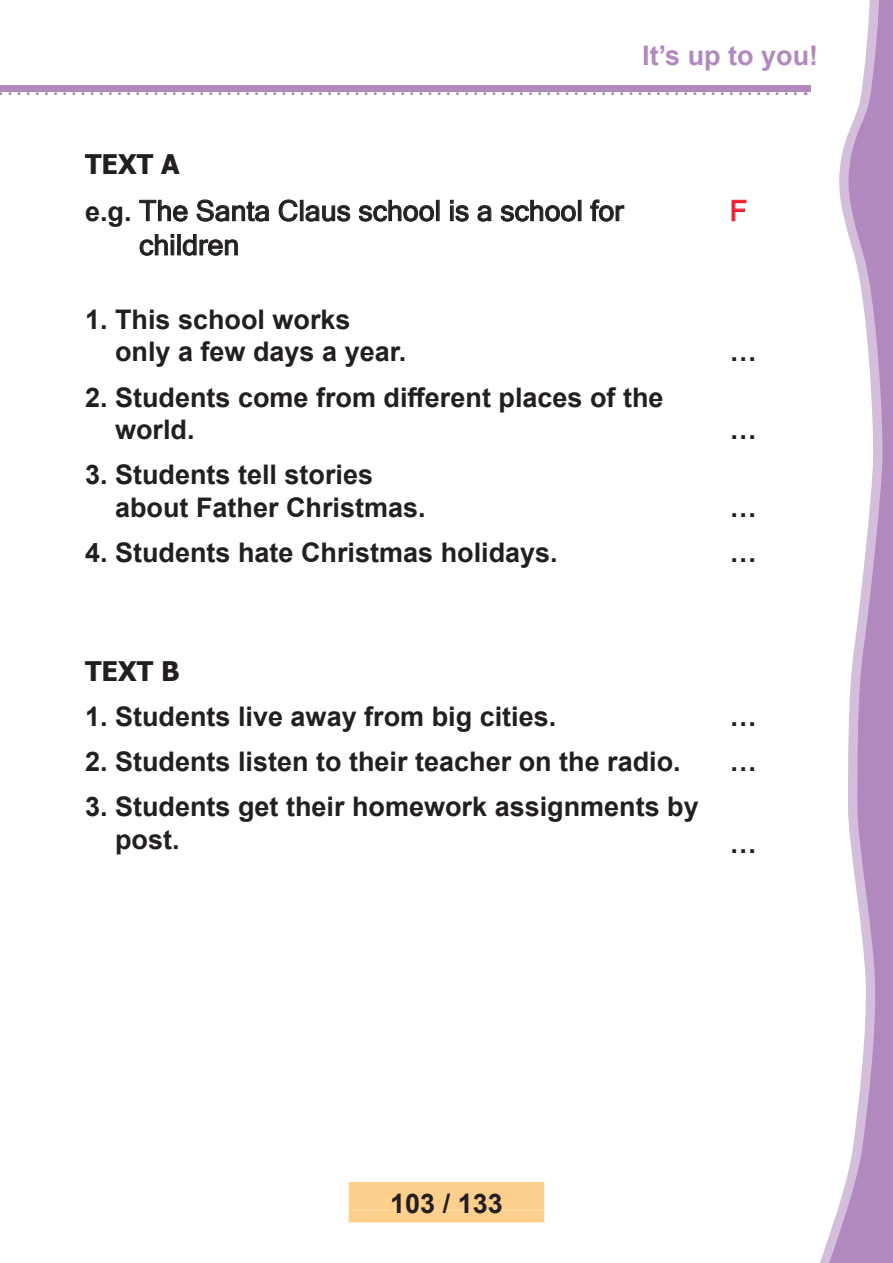
<style>
.page{position:relative;width:893px;height:1263px;background:#fff}
.page>*{position:absolute;margin:0;border:0;box-sizing:border-box;transform-origin:0 0}
.t1{font:28.5px/34.2px "Microsoft Sans Serif";color:#231f20}
.t2{font:28.5px "Microsoft Sans Serif";color:#ee1b2d}
.number{font:700 27px/32.4px "Arial";color:#231f20}
.t3{font:700 27px "Arial";color:#b289be}
.t4{font:700 27px "Tahoma";color:#231f20}
.s1{font-family:"Arial";font-weight:700;font-size:27px}
</style>
<div class="page">
<div style="left:349px;top:1182px;width:195px;height:28px;background:#fdcf8c"></div>
<div style="left:349px;top:1210px;width:195px;height:12px;background:#fdcf8c"></div>
<svg style="left:0;top:92px;width:806px;height:3px"></svg>
<svg style="left:829px;top:0;width:64px;height:1263px"></svg>
<div style="left:0;top:85px;width:810px;height:6px;background:#b289be"></div>
<svg style="left:139px;top:200px;width:49px;height:22px"></svg>
<svg style="left:197px;top:199px;width:72px;height:23px"></svg>
<svg style="left:279px;top:199px;width:19px;height:23px"></svg>
<div style="left:300px;top:200px;width:3px;height:21px;border:1px solid #231f20"></div>
<svg style="left:305px;top:205px;width:45px;height:17px"></svg>
<svg style="left:359px;top:200px;width:75px;height:22px"></svg>
<div style="left:436px;top:200px;width:3px;height:21px;border:1px solid #231f20"></div>
<svg style="left:450px;top:200px;width:19px;height:22px"></svg>
<svg style="left:477px;top:205px;width:14px;height:17px"></svg>
<svg style="left:501px;top:200px;width:75px;height:22px"></svg>
<div style="left:578px;top:200px;width:3px;height:21px;border:1px solid #231f20"></div>
<svg style="left:590px;top:199px;width:34px;height:23px"></svg>
<svg style="left:140px;top:234px;width:34px;height:22px"></svg>
<div style="left:177px;top:234px;width:4px;height:21px;border:1px solid #231f20"></div>
<svg style="left:183px;top:234px;width:55px;height:22px"></svg>
<svg style="left:732px;top:200px;width:14px;height:21px"></svg>
<p class="t3" style="left:642px;top:36px;width:178px">It’s up to you!</p>
<p class="t4" style="left:85px;top:145px;width:96px">TEXT A</p>
<p class="t1" style="left:139px;top:193px;width:486px;text-indent:-54px"><span class="s1">e.g.</span> The Santa Claus school is a school for children</p>
<p class="t2" style="left:730px;top:192px;width:19px">F</p>
<p class="number" style="left:115px;top:304px;width:293px;text-indent:-30px">1. This school works only a few days a year.</p>
<p class="number" style="left:115px;top:381px;width:550px;text-indent:-30px">2. Students come from different places of the world.</p>
<p class="number" style="left:115px;top:459px;width:312px;text-indent:-30px">3. Students tell stories about Father Christmas.</p>
<p class="number" style="left:85px;top:536px;width:474px">4. Students hate Christmas holidays.</p>
<p class="number" style="left:730px;top:336px;width:28px">…</p>
<p class="number" style="left:730px;top:414px;width:28px">…</p>
<p class="number" style="left:730px;top:491px;width:28px">…</p>
<p class="number" style="left:730px;top:536px;width:28px">…</p>
<p class="t4" style="left:85px;top:652px;width:96px">TEXT B</p>
<p class="number" style="left:85px;top:701px;width:473px">1. Students live away from big cities.</p>
<p class="number" style="left:85px;top:746px;width:597px">2. Students listen to their teacher on the radio.</p>
<p class="number" style="left:115px;top:791px;width:585px;text-indent:-30px">3. Students get their homework assignments by post.</p>
<p class="number" style="left:730px;top:701px;width:28px">…</p>
<p class="number" style="left:730px;top:746px;width:28px">…</p>
<p class="number" style="left:730px;top:828px;width:28px">…</p>
<p class="number" style="left:390px;top:1188px;width:114px">103 / 133</p>
</div>
